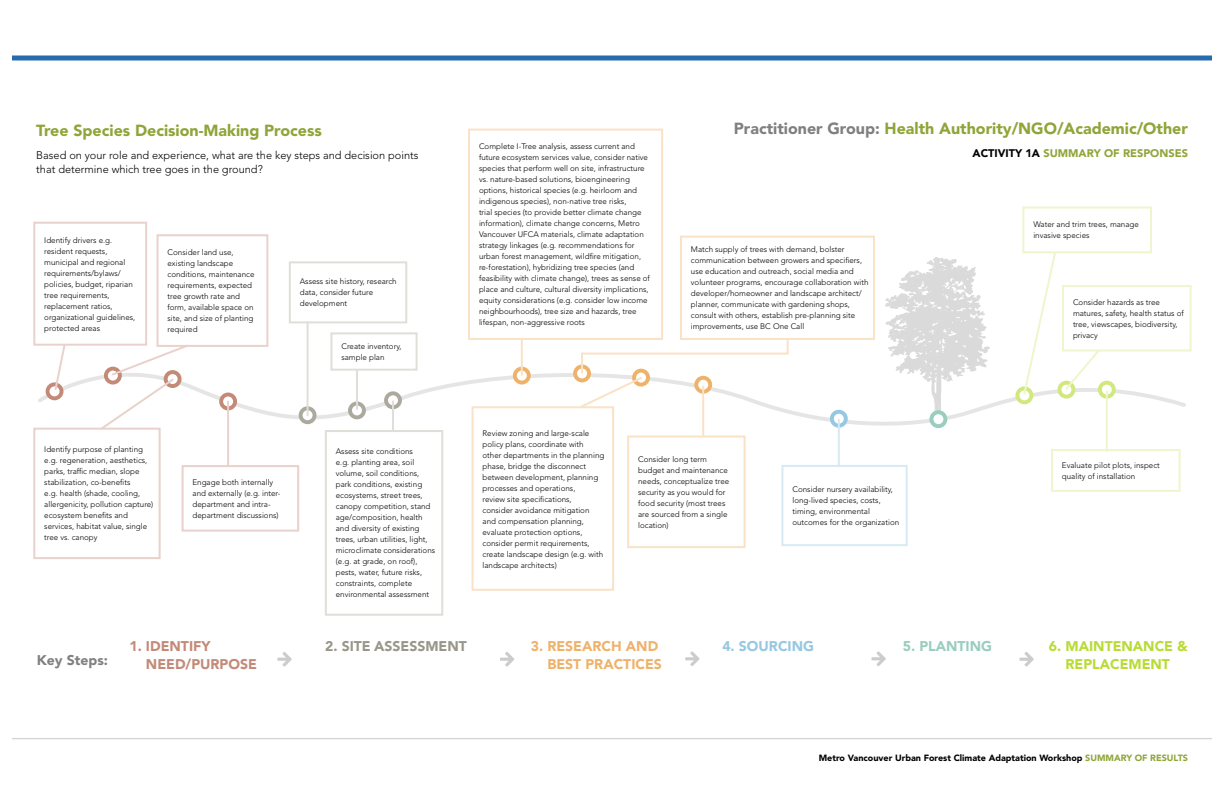
<style>
.page{position:relative;width:1224px;height:792px;background:#fff}
.page>*{position:absolute;margin:0;border:0;box-sizing:border-box;transform-origin:0 0}
.t1{font:900 16px "Avenir LT Std";color:#8fa539}
.t2{font:900 14px/18px "Avenir LT Std";color:#efb26b;text-align:right}
.t3{font:900 14px/18px "Avenir LT Std";color:#b9db35;text-align:center}
.t4{font:900 14px/18px "Avenir LT Std";color:#c38a78}
.t5{font:900 14px "Avenir LT Std";color:#999788}
.t6{font:900 14px "Avenir LT Std";color:#99cebf}
.t7{font:900 14px "Avenir LT Std";color:#96c8e1}
.t8{font:900 14px "Avenir LT Std";color:#808080}
.t9{font:300 11px/14px "Avenir LT Std";color:#000}
.t10{font:900 11px "Avenir LT Std";color:#8fa539}
.t11{font:900 9px "Avenir LT Std";color:#000}
.t12{font:300 8px/11px "Avenir LT Std";color:#000}
.s1{color:#808080}
.s2{color:#000}
.s3{color:#8fa539}
</style>
<div class="page">
<svg style="left:885px;top:257px;width:105px;height:96px"></svg>
<svg style="left:37px;top:353px;width:1149px;height:78px"></svg>
<div style="left:33px;top:222px;width:114px;height:124px;border:2px solid #e8d2cb"></div>
<div style="left:289px;top:261px;width:118px;height:62px;border:2px solid #dfdfda"></div>
<div style="left:781px;top:465px;width:127px;height:81px;border:2px solid #d7eaf4"></div>
<div style="left:1022px;top:207px;width:130px;height:46px;border:2px solid #eef6cd"></div>
<div style="left:1062px;top:285px;width:130px;height:67px;border:2px solid #eef6cd"></div>
<div style="left:1051px;top:449px;width:130px;height:43px;border:2px solid #eef6cd"></div>
<div style="left:157px;top:234px;width:111px;height:113px;border:2px solid #e8d2cb"></div>
<div style="left:468px;top:129px;width:195px;height:211px;border:2px solid #f9e2c6"></div>
<div style="left:680px;top:236px;width:195px;height:104px;border:2px solid #f9e2c6"></div>
<div style="left:627px;top:436px;width:119px;height:112px;border:2px solid #f9e2c6"></div>
<div style="left:330px;top:332px;width:88px;height:39px;border:2px solid #dfdfda"></div>
<div style="left:33px;top:428px;width:128px;height:131px;border:2px solid #e8d2cb"></div>
<div style="left:325px;top:430px;width:118px;height:186px;border:2px solid #dfdfda"></div>
<div style="left:48px;top:384px;width:14px;height:14px;background:#fff;border-radius:50%"></div>
<div style="left:46px;top:382px;width:17px;height:18px;border:4px solid #c38a78;border-radius:50%"></div>
<div style="left:221px;top:395px;width:14px;height:13px;background:#fff;border-radius:50%"></div>
<div style="left:219px;top:393px;width:18px;height:17px;border:4px solid #c38a78;border-radius:50%"></div>
<svg style="left:301px;top:408px;width:14px;height:14px"></svg>
<div style="left:299px;top:406px;width:18px;height:18px;border:4px solid #acaa9e;border-radius:50%"></div>
<div style="left:350px;top:403px;width:14px;height:14px;background:#fff;border-radius:50%"></div>
<div style="left:348px;top:401px;width:18px;height:18px;border:4px solid #acaa9e;border-radius:50%"></div>
<div style="left:386px;top:393px;width:14px;height:14px;background:#fff;border-radius:50%"></div>
<div style="left:384px;top:391px;width:18px;height:18px;border:4px solid #acaa9e;border-radius:50%"></div>
<svg style="left:515px;top:369px;width:14px;height:14px"></svg>
<div style="left:513px;top:367px;width:18px;height:18px;border:4px solid #efb26b;border-radius:50%"></div>
<div style="left:573px;top:365px;width:18px;height:17px;border:4px solid #efb26b;border-radius:50%"></div>
<div style="left:832px;top:412px;width:14px;height:14px;background:#fff;border-radius:50%"></div>
<div style="left:830px;top:410px;width:18px;height:18px;border:4px solid #96c8e1;border-radius:50%"></div>
<div style="left:1017px;top:388px;width:14px;height:14px;background:#fff;border-radius:50%"></div>
<div style="left:1015px;top:386px;width:18px;height:18px;border:4px solid #d1e87c;border-radius:50%"></div>
<div style="left:1059px;top:383px;width:14px;height:14px;background:#fff;border-radius:50%"></div>
<div style="left:1058px;top:381px;width:17px;height:18px;border:4px solid #d1e87c;border-radius:50%"></div>
<div style="left:1100px;top:383px;width:14px;height:14px;background:#fff;border-radius:50%"></div>
<div style="left:1098px;top:381px;width:18px;height:18px;border:4px solid #d1e87c;border-radius:50%"></div>
<svg style="left:53px;top:343px;width:14px;height:49px"></svg>
<div style="left:182px;top:465px;width:117px;height:67px;border:2px solid #e8d2cb"></div>
<hr style="left:227px;top:401px;width:2px;height:64px;background:#e8d2cb">
<hr style="left:356px;top:370px;width:2px;height:39px;background:#dfdfda">
<hr style="left:392px;top:401px;width:2px;height:30px;background:#dfdfda">
<hr style="left:838px;top:420px;width:2px;height:46px;background:#d7eaf4">
<hr style="left:1106px;top:391px;width:2px;height:60px;background:#eef6cd">
<svg style="left:1064px;top:349px;width:37px;height:42px"></svg>
<svg style="left:1022px;top:251px;width:35px;height:145px"></svg>
<hr style="left:521px;top:340px;width:2px;height:35px;background:#f9e2c6">
<hr style="left:702px;top:386px;width:2px;height:50px;background:#f9e2c6">
<div style="left:472px;top:406px;width:142px;height:185px;border:2px solid #f9e2c6"></div>
<svg style="left:579px;top:338px;width:211px;height:71px"></svg>
<svg style="left:99px;top:343px;width:91px;height:88px"></svg>
<hr style="left:307px;top:322px;width:2px;height:93px;background:#dfdfda">
<svg style="left:277px;top:652px;width:15px;height:15px"></svg>
<svg style="left:500px;top:652px;width:14px;height:15px"></svg>
<svg style="left:685px;top:651px;width:15px;height:15px"></svg>
<svg style="left:871px;top:651px;width:15px;height:15px"></svg>
<svg style="left:1019px;top:652px;width:15px;height:15px"></svg>
<div style="left:931px;top:412px;width:14px;height:14px;background:#fff;border-radius:50%"></div>
<div style="left:929px;top:410px;width:18px;height:18px;border:4px solid #99cebf;border-radius:50%"></div>
<hr style="left:0;top:738px;width:1224px;height:1px;background:#d1d3d4">
<hr style="left:0;top:56px;width:1224px;height:4px;background:#276bac">
<h1 class="t1" style="left:36px;top:121px;width:287px">Tree Species Decision-Making Process</h1>
<h3 class="t9" style="left:36px;top:149px;width:384px">Based on your role and experience, what are the key steps and decision points that determine which tree goes in the ground?</h3>
<p class="t12" style="left:44px;top:234px;width:92px">Identify drivers e.g. resident requests, municipal and regional requirements/bylaws/ policies, budget, riparian tree requirements, replacement ratios, organizational guidelines, protected areas</p>
<p class="t12" style="left:168px;top:247px;width:88px">Consider land use, existing landscape conditions, maintenance requirements, expected tree growth rate and form, available space on site, and size of planting required</p>
<p class="t12" style="left:300px;top:276px;width:98px">Assess site history, research data, consider future development</p>
<p class="t12" style="left:341px;top:341px;width:62px">Create inventory, sample plan</p>
<p class="t12" style="left:44px;top:444px;width:111px">Identify purpose of planting e.g. regeneration, aesthetics, parks, traffic median, slope stabilization, co-benefits<br>e.g. health (shade, cooling, allergenicity, pollution capture) ecosystem benefits and services, habitat value, single tree vs. canopy</p>
<p class="t12" style="left:336px;top:446px;width:101px">Assess site conditions<br>e.g. planting area, soil volume, soil conditions, park conditions, existing ecosystems, street trees, canopy competition, stand age/composition, health and diversity of existing trees, urban utilities, light, microclimate considerations (e.g. at grade, on roof), pests, water, future risks, constraints, complete environmental assessment</p>
<p class="t12" style="left:193px;top:477px;width:89px">Engage both internally and externally (e.g. inter&shy;department and intra&shy;department discussions)</p>
<p class="t12" style="left:479px;top:141px;width:173px">Complete I-Tree analysis, assess current and future ecosystem services value, consider native species that perform well on site, infrastructure vs. nature-based solutions, bioengineering options, historical species (e.g. heirloom and indigenous species), non-native tree risks,<br>trial species (to provide better climate change information), climate change concerns, Metro Vancouver UFCA materials, climate adaptation strategy linkages (e.g. recommendations for urban forest management, wildfire mitigation, re-forestation), hybridizing tree species (and feasibility with climate change), trees as sense of place and culture, cultural diversity implications, equity considerations (e.g. consider low income neighbourhoods), tree size and hazards, tree lifespan, non-aggressive roots</p>
<h1 class="t1" style="left:734px;top:118px;width:456px"><span class="s1">Practitioner Group:</span> Health Authority/NGO/Academic/Other</h1>
<h3 class="t10" style="left:973px;top:146px;width:217px"><span class="s2">ACTIVITY 1A</span> SUMMARY OF RESPONSES</h3>
<p class="t12" style="left:691px;top:244px;width:179px">Match supply of trees with demand, bolster communication between growers and specifiers, use education and outreach, social media and volunteer programs, encourage collaboration with developer/homeowner and landscape architect/ planner, communicate with gardening shops, consult with others, establish pre-planning site improvements, use BC One Call</p>
<p class="t12" style="left:1033px;top:219px;width:107px">Water and trim trees, manage invasive species</p>
<p class="t12" style="left:1073px;top:297px;width:112px">Consider hazards as tree matures, safety, health status of tree, viewscapes, biodiversity, privacy</p>
<p class="t12" style="left:483px;top:427px;width:123px">Review zoning and large-scale policy plans, coordinate with other departments in the planning phase, bridge the disconnect between development, planning processes and operations,<br>review site specifications,<br>consider avoidance mitigation and compensation planning, evaluate protection options, consider permit requirements, create landscape design (e.g. with landscape architects)</p>
<p class="t12" style="left:638px;top:454px;width:93px">Consider long term budget and maintenance needs, conceptualize tree security as you would for food security (most trees are sourced from a single location)</p>
<p class="t12" style="left:792px;top:484px;width:108px">Consider nursery availability, long-lived species, costs, timing, environmental outcomes for the organization</p>
<p class="t12" style="left:1062px;top:460px;width:99px">Evaluate pilot plots, inspect quality of installation</p>
<h2 class="t8" style="left:37px;top:651px;width:73px">Key Steps:</h2>
<h2 class="t7" style="left:722px;top:638px;width:93px">4. SOURCING</h2>
<h2 class="t4" style="left:146px;top:637px;width:112px;text-indent:-17px">1. IDENTIFY<br>NEED/PURPOSE</h2>
<h2 class="t5" style="left:325px;top:638px;width:143px">2. SITE ASSESSMENT</h2>
<h2 class="t2" style="left:531px;top:637px;width:133px">3. RESEARCH AND<br>BEST PRACTICES</h2>
<h2 class="t3" style="left:1049px;top:637px;width:140px">6. MAINTENANCE &amp;<br>REPLACEMENT</h2>
<h2 class="t6" style="left:903px;top:638px;width:91px">5. PLANTING</h2>
<p class="t11" style="left:819px;top:753px;width:371px">Metro Vancouver Urban Forest Climate Adaptation Workshop <span class="s3">SUMMARY OF RESULTS</span></p>
</div>
